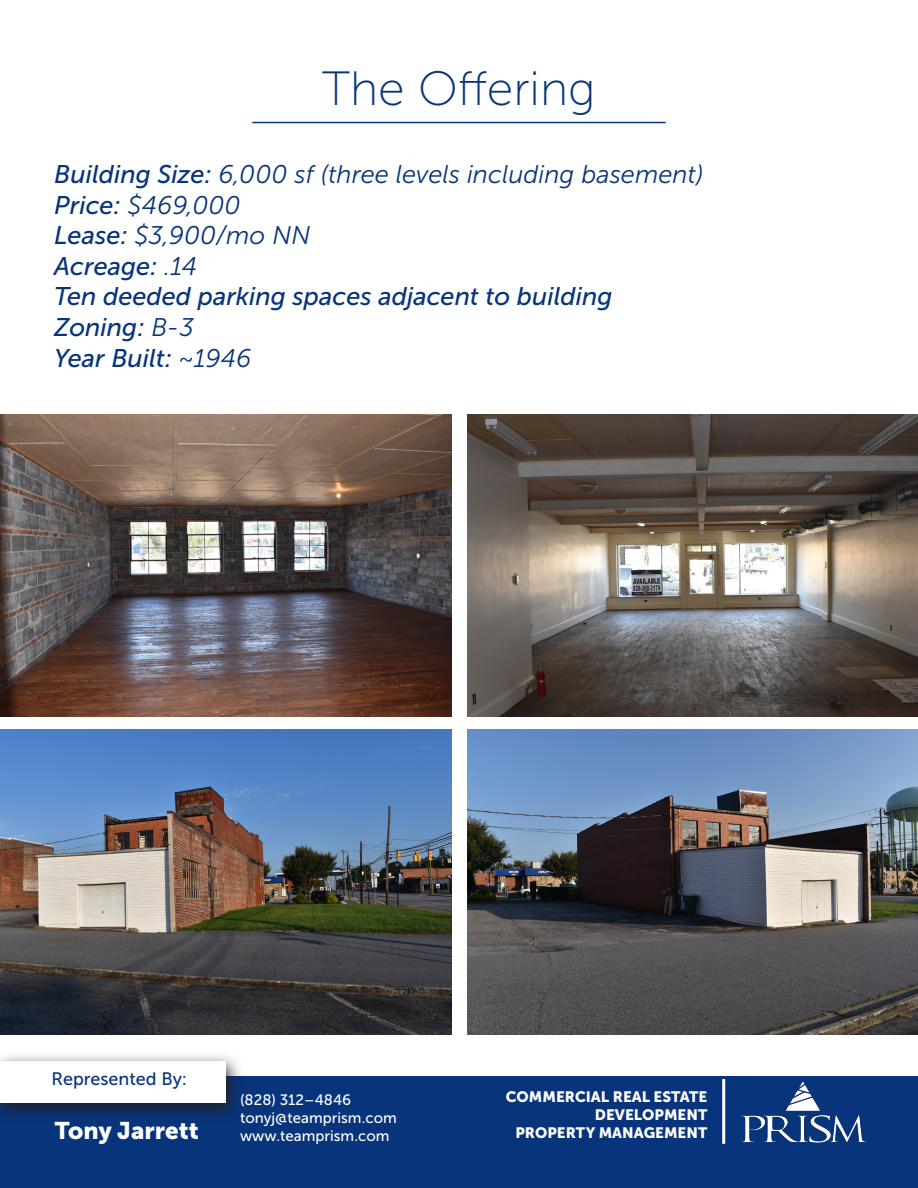
<style>
.page{position:relative;width:918px;height:1188px;background:#fff}
.page>*{position:absolute;margin:0;border:0;box-sizing:border-box;transform-origin:0 0}
.t1{font:48px "Museo Sans 100";color:#08347b}
.t2{font:italic 25.5px "Museo Sans 300";color:#08347b}
.t3{font:italic 25.5px "Museo Sans 500";color:#08347b}
.t4{font:24px "Museo Sans 900";color:#fff}
.t5{font:18px "Museo Sans 500";color:#08347b}
.t6{font:15px "Museo Sans 900";color:#fff}
.t7{font:15px "Museo Sans 500";color:#fff}
.s1{font-family:"Museo Sans 500"}
.s2{font-family:"Museo Sans 300"}
</style>
<div class="page">
<img style="left:0;top:730px;width:452px;height:305px">
<div style="left:0;top:1077px;width:918px;height:111px;background:#08347b"></div>
<svg style="left:0;top:1055px;width:244px;height:62px"></svg>
<div style="left:0;top:1061px;width:225px;height:41px;background:#fff"></div>
<img style="left:741px;top:1081px;width:125px;height:62px">
<hr style="left:722px;top:1079px;width:3px;height:65px;background:#fff">
<hr style="left:252px;top:122px;width:414px;height:1px;background:#08347b">
<img style="left:468px;top:415px;width:450px;height:302px">
<img style="left:0;top:415px;width:452px;height:302px">
<img style="left:468px;top:730px;width:450px;height:305px">
<p class="t1" style="left:322px;top:63px;width:275px">The Offering</p>
<p class="t2" style="left:54px;top:161px;width:651px"><span class="s1">Building Size:</span> 6,000 sf (three levels including basement)</p>
<p class="t2" style="left:54px;top:191px;width:188px"><span class="s1">Price:</span> $469,000</p>
<p class="t2" style="left:54px;top:222px;width:258px"><span class="s1">Lease:</span> $3,900/mo NN</p>
<p class="t3" style="left:54px;top:252px;width:144px">Acreage: <span class="s2">.14</span></p>
<p class="t3" style="left:54px;top:283px;width:560px">Ten deeded parking spaces adjacent to building</p>
<p class="t3" style="left:54px;top:313px;width:141px">Zoning: <span class="s2">B-3</span></p>
<p class="t3" style="left:54px;top:344px;width:199px">Year Built: <span class="s2">~1946</span></p>
<p class="t5" style="left:52px;top:1069px;width:137px">Represented By:</p>
<p class="t4" style="left:55px;top:1117px;width:145px">Tony Jarrett</p>
<p class="t7" style="left:240px;top:1092px;width:112px">(828) 312–4846</p>
<p class="t7" style="left:240px;top:1110px;width:158px">tonyj@teamprism.com</p>
<p class="t7" style="left:240px;top:1128px;width:151px">www.teamprism.com</p>
<p class="t6" style="left:506px;top:1088px;width:203px">COMMERCIAL REAL ESTATE</p>
<p class="t6" style="left:595px;top:1106px;width:114px">DEVELOPMENT</p>
<p class="t6" style="left:515px;top:1124px;width:193px">PROPERTY MANAGEMENT</p>
</div>
